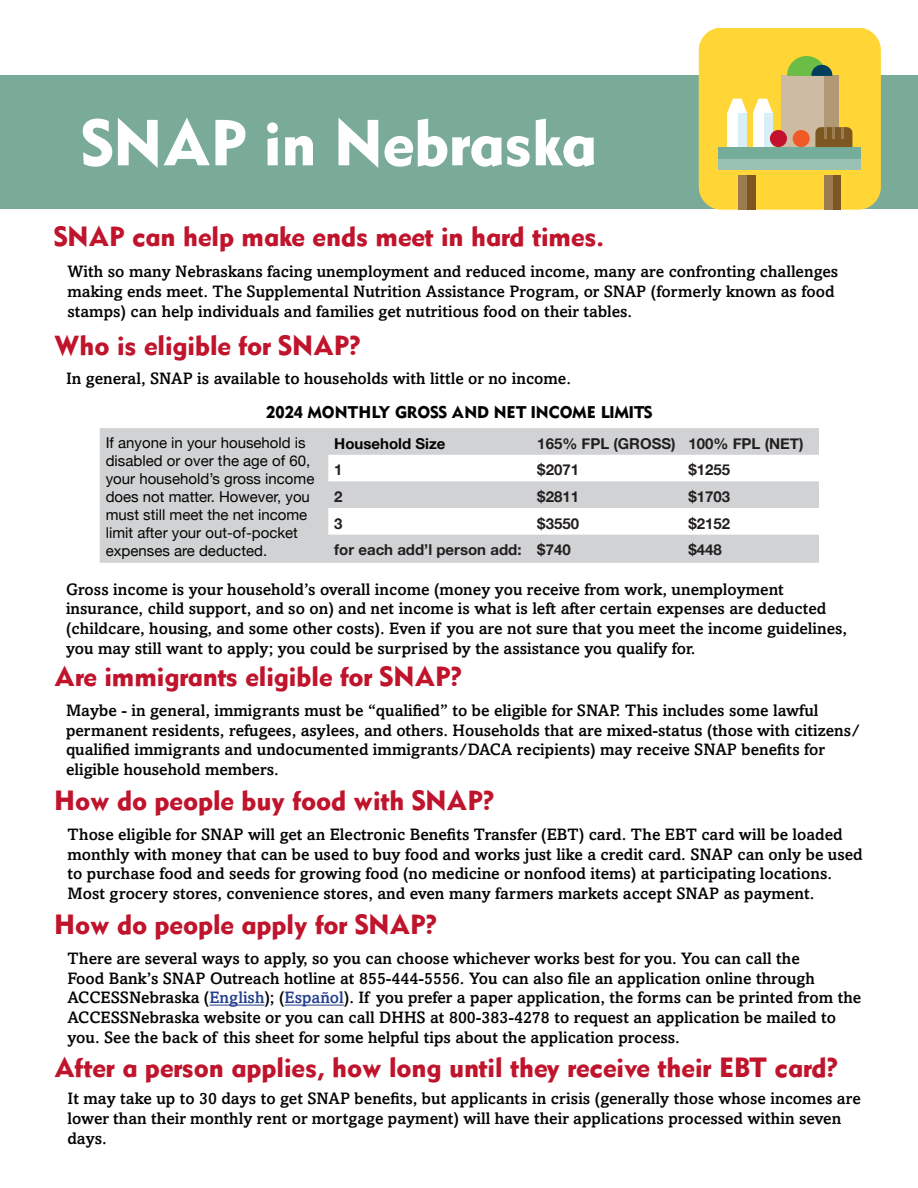
<style>
.page{position:relative;width:918px;height:1188px;background:#fff}
.page>*{position:absolute;margin:0;border:0;box-sizing:border-box;transform-origin:0 0}
.t1{font:63px "Cg Gothic No 3";color:#fff}
.t2{font:27px "Cg Gothic No 3";color:#bf142c}
.t3{font:500 16.5px/19.8px "Amasis MT Std";color:#040503}
.t4{font:16.5px "Gothic CG No 3";color:#040503}
.t5{font:15px/18px "Helvetica Neue";color:#040503}
.t6{font:700 15px "Helvetica Neue";color:#231f20}
.t7{font:700 15px "Helvetica Neue";color:#040503}
.s1{color:#253f8e}
</style>
<div class="page">
<div style="left:0;top:76px;width:918px;height:133px;background:#7aab99"></div>
<div style="left:699px;top:28px;width:182px;height:182px;background:#ffd636;border-radius:23px"></div>
<div style="left:719px;top:158px;width:142px;height:12px;background:#99c2b4"></div>
<div style="left:719px;top:147px;width:142px;height:11px;background:#74ad99"></div>
<div style="left:747px;top:176px;width:9px;height:34px;background:#7c5722"></div>
<div style="left:739px;top:176px;width:8px;height:34px;background:#9b7b50"></div>
<div style="left:833px;top:176px;width:8px;height:34px;background:#7c5722"></div>
<div style="left:824px;top:176px;width:9px;height:34px;background:#9b7b50"></div>
<div style="left:824px;top:76px;width:14px;height:71px;background:#b39876"></div>
<div style="left:753px;top:113px;width:11px;height:34px;background:#fff"></div>
<div style="left:727px;top:113px;width:12px;height:34px;background:#fff"></div>
<div style="left:739px;top:113px;width:8px;height:34px;background:#d7eff5"></div>
<div style="left:764px;top:113px;width:9px;height:34px;background:#d7eff5"></div>
<div style="left:781px;top:76px;width:43px;height:71px;background:#cdbba3"></div>
<div style="left:770px;top:130px;width:17px;height:17px;background:#c3102f;border-radius:50%"></div>
<div style="left:793px;top:130px;width:17px;height:17px;background:#f15a26;border-radius:50%"></div>
<svg style="left:815px;top:127px;width:37px;height:20px"></svg>
<svg style="left:727px;top:99px;width:20px;height:14px"></svg>
<svg style="left:753px;top:99px;width:20px;height:14px"></svg>
<svg style="left:787px;top:56px;width:45px;height:20px"></svg>
<svg style="left:100px;top:428px;width:719px;height:135px;fill:#d1d2d4"></svg>
<hr style="left:209px;top:1005px;width:55px;height:1px;background:#253f8e">
<hr style="left:285px;top:1005px;width:59px;height:1px;background:#253f8e">
<p class="t1" style="left:82px;top:105px;width:516px">SNAP in Nebraska</p>
<p class="t2" style="left:54px;top:220px;width:552px">SNAP can help make ends meet in hard times.</p>
<p class="t3" style="left:68px;top:262px;width:772px">With so many Nebraskans facing unemployment and reduced income, many are confronting challenges making ends meet. The Supplemental Nutrition Assistance Program, or SNAP (formerly known as food stamps) can help individuals and families get nutritious food on their tables.</p>
<p class="t2" style="left:54px;top:329px;width:309px">Who is eligible for SNAP?</p>
<p class="t3" style="left:66px;top:369px;width:507px">In general, SNAP is available to households with little or no income.</p>
<p class="t4" style="left:266px;top:402px;width:388px">2024 MONTHLY GROSS AND NET INCOME LIMITS</p>
<p class="t5" style="left:106px;top:435px;width:210px">If anyone in your household is disabled or over the age of 60, your household’s gross income does not matter. However, you must still meet the net income limit after your out-of-pocket expenses are deducted.</p>
<p class="t7" style="left:334px;top:432px;width:113px">Household Size</p>
<p class="t6" style="left:537px;top:432px;width:140px">165% FPL (GROSS)</p>
<p class="t6" style="left:689px;top:432px;width:117px">100% FPL (NET)</p>
<p class="t6" style="left:334px;top:458px;width:10px">1</p>
<p class="t6" style="left:537px;top:458px;width:43px">$2071</p>
<p class="t6" style="left:689px;top:458px;width:43px">$1255</p>
<p class="t6" style="left:334px;top:485px;width:10px">2</p>
<p class="t6" style="left:537px;top:485px;width:43px">$2811</p>
<p class="t6" style="left:689px;top:485px;width:43px">$1703</p>
<p class="t6" style="left:334px;top:512px;width:10px">3</p>
<p class="t6" style="left:537px;top:512px;width:43px">$3550</p>
<p class="t6" style="left:689px;top:512px;width:43px">$2152</p>
<p class="t6" style="left:334px;top:538px;width:189px">for each add’l person add:</p>
<p class="t6" style="left:537px;top:538px;width:35px">$740</p>
<p class="t6" style="left:689px;top:538px;width:35px">$448</p>
<p class="t3" style="left:66px;top:579px;width:783px">Gross income is your household’s overall income (money you receive from work, unemployment insurance, child support, and so on) and net income is what is left after certain expenses are deducted (childcare, housing, and some other costs). Even if you are not sure that you meet the income guidelines, you may still want to apply; you could be surprised by the assistance you qualify for.</p>
<p class="t2" style="left:54px;top:660px;width:410px">Are immigrants eligible for SNAP?</p>
<p class="t3" style="left:66px;top:700px;width:796px">Maybe - in general, immigrants must be “qualified” to be eligible for SNAP. This includes some lawful permanent residents, refugees, asylees, and others. Households that are mixed-status (those with citizens/ qualified immigrants and undocumented immigrants/DACA recipients) may receive SNAP benefits for eligible household members.</p>
<p class="t2" style="left:54px;top:784px;width:442px">How do people buy food with SNAP?</p>
<p class="t3" style="left:68px;top:824px;width:797px">Those eligible for SNAP will get an Electronic Benefits Transfer (EBT) card. The EBT card will be loaded monthly with money that can be used to buy food and works just like a credit card. SNAP can only be used to purchase food and seeds for growing food (no medicine or nonfood items) at participating locations.<br>Most grocery stores, convenience stores, and even many farmers markets accept SNAP as payment.</p>
<p class="t2" style="left:54px;top:908px;width:385px">How do people apply for SNAP?</p>
<p class="t3" style="left:68px;top:948px;width:795px">There are several ways to apply, so you can choose whichever works best for you. You can call the<br>Food Bank’s SNAP Outreach hotline at 855-444-5556. You can also file an application online through ACCESSNebraska (<span class="s1">English</span>); (<span class="s1">Español</span>). If you prefer a paper application, the forms can be printed from the ACCESSNebraska website or you can call DHHS at 800-383-4278 to request an application be mailed to you. See the back of this sheet for some helpful tips about the application process.</p>
<p class="t2" style="left:54px;top:1051px;width:786px">After a person applies, how long until they receive their EBT card?</p>
<p class="t3" style="left:68px;top:1089px;width:795px">It may take up to 30 days to get SNAP benefits, but applicants in crisis (generally those whose incomes are lower than their monthly rent or mortgage payment) will have their applications processed within seven days.</p>
</div>
